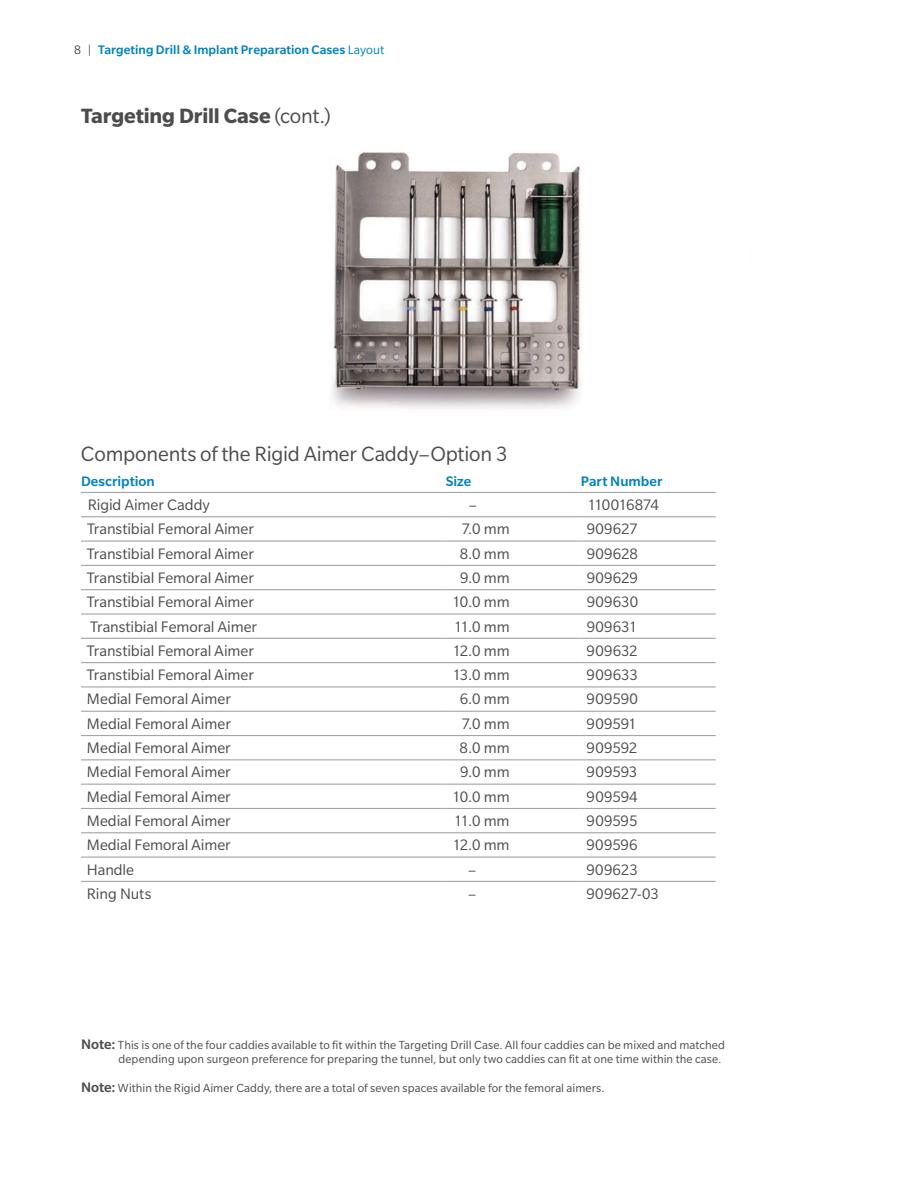
<style>
.page{position:relative;width:918px;height:1188px;background:#fff}
.page>*{position:absolute;margin:0;border:0;box-sizing:border-box;transform-origin:0 0}
.t1{font:22.5px "Slate Pro";letter-spacing:-.01em;color:#4b4c4d}
.t2{font:700 22.5px "Slate Pro";letter-spacing:-.005em;color:#4b4c4d}
.t3{font:16.5px "Slate Pro";letter-spacing:-.005em;color:#4b4c4d}
.t4{font:16.5px "Slate Pro";letter-spacing:-.045em;color:#4b4c4d}
.t5{font:500 15px "Slate Pro";color:#0083bf}
.t6{font:500 13.5px "Slate Pro";letter-spacing:.005em;color:#0083bf}
.t7{font:12.75px/15px "Slate Pro";letter-spacing:.005em;color:#4b4c4d;text-align:right}
.s1{font-weight:400;color:#4b4c4d}
.s2{font-weight:400}
.s3{font-weight:500;font-size:15px}
</style>
<div class="page">
<img style="left:332px;top:152px;width:251px;height:257px">
<hr style="left:81px;top:541px;width:365px;height:1px;background:#a3a4a8">
<hr style="left:81px;top:565px;width:365px;height:1px;background:#a3a4a8">
<hr style="left:81px;top:589px;width:365px;height:1px;background:#a3a4a8">
<hr style="left:81px;top:613px;width:365px;height:2px;background:#a3a4a8">
<hr style="left:81px;top:638px;width:365px;height:1px;background:#a3a4a8">
<hr style="left:81px;top:662px;width:365px;height:1px;background:#a3a4a8">
<hr style="left:81px;top:686px;width:365px;height:2px;background:#a3a4a8">
<hr style="left:81px;top:711px;width:365px;height:1px;background:#a3a4a8">
<hr style="left:81px;top:735px;width:365px;height:1px;background:#a3a4a8">
<hr style="left:81px;top:759px;width:365px;height:1px;background:#a3a4a8">
<hr style="left:81px;top:784px;width:365px;height:1px;background:#a3a4a8">
<hr style="left:81px;top:808px;width:365px;height:1px;background:#a3a4a8">
<hr style="left:81px;top:832px;width:365px;height:1px;background:#a3a4a8">
<hr style="left:81px;top:857px;width:365px;height:1px;background:#a3a4a8">
<hr style="left:81px;top:881px;width:365px;height:1px;background:#a3a4a8">
<hr style="left:446px;top:541px;width:135px;height:1px;background:#a3a4a8">
<hr style="left:581px;top:541px;width:135px;height:1px;background:#a3a4a8">
<hr style="left:446px;top:565px;width:135px;height:1px;background:#a3a4a8">
<hr style="left:581px;top:565px;width:135px;height:1px;background:#a3a4a8">
<hr style="left:446px;top:589px;width:135px;height:1px;background:#a3a4a8">
<hr style="left:581px;top:589px;width:135px;height:1px;background:#a3a4a8">
<hr style="left:446px;top:613px;width:135px;height:2px;background:#a3a4a8">
<hr style="left:581px;top:613px;width:135px;height:2px;background:#a3a4a8">
<hr style="left:446px;top:638px;width:135px;height:1px;background:#a3a4a8">
<hr style="left:581px;top:638px;width:135px;height:1px;background:#a3a4a8">
<hr style="left:446px;top:662px;width:135px;height:1px;background:#a3a4a8">
<hr style="left:581px;top:662px;width:135px;height:1px;background:#a3a4a8">
<hr style="left:446px;top:686px;width:135px;height:2px;background:#a3a4a8">
<hr style="left:581px;top:686px;width:135px;height:2px;background:#a3a4a8">
<hr style="left:446px;top:711px;width:135px;height:1px;background:#a3a4a8">
<hr style="left:581px;top:711px;width:135px;height:1px;background:#a3a4a8">
<hr style="left:446px;top:735px;width:135px;height:1px;background:#a3a4a8">
<hr style="left:581px;top:735px;width:135px;height:1px;background:#a3a4a8">
<hr style="left:446px;top:759px;width:135px;height:1px;background:#a3a4a8">
<hr style="left:581px;top:759px;width:135px;height:1px;background:#a3a4a8">
<hr style="left:446px;top:784px;width:135px;height:1px;background:#a3a4a8">
<hr style="left:581px;top:784px;width:135px;height:1px;background:#a3a4a8">
<hr style="left:446px;top:808px;width:135px;height:1px;background:#a3a4a8">
<hr style="left:581px;top:808px;width:135px;height:1px;background:#a3a4a8">
<hr style="left:446px;top:832px;width:135px;height:1px;background:#a3a4a8">
<hr style="left:581px;top:832px;width:135px;height:1px;background:#a3a4a8">
<hr style="left:446px;top:857px;width:135px;height:1px;background:#a3a4a8">
<hr style="left:581px;top:857px;width:135px;height:1px;background:#a3a4a8">
<hr style="left:446px;top:881px;width:135px;height:1px;background:#a3a4a8">
<hr style="left:581px;top:881px;width:135px;height:1px;background:#a3a4a8">
<hr style="left:81px;top:492px;width:365px;height:1px;background:#a3a4a8">
<hr style="left:446px;top:492px;width:135px;height:1px;background:#a3a4a8">
<hr style="left:581px;top:492px;width:135px;height:1px;background:#a3a4a8">
<hr style="left:81px;top:516px;width:365px;height:1px;background:#a3a4a8">
<hr style="left:446px;top:516px;width:135px;height:1px;background:#a3a4a8">
<hr style="left:581px;top:516px;width:135px;height:1px;background:#a3a4a8">
<p class="t6" style="left:74px;top:42px;width:312px"><span class="s1">8 |</span> Targeting Drill &amp; Implant Preparation Cases <span class="s2">Layout</span></p>
<p class="t2" style="left:81px;top:104px;width:251px">Targeting Drill Case <span class="s2">(cont.)</span></p>
<p class="t1" style="left:81px;top:443px;width:428px">Components of the Rigid Aimer Caddy–Option 3</p>
<p class="t5" style="left:81px;top:473px;width:75px">Description</p>
<p class="t5" style="left:446px;top:473px;width:27px">Size</p>
<p class="t5" style="left:581px;top:473px;width:83px">Part Number</p>
<p class="t3" style="left:88px;top:496px;width:124px">Rigid Aimer Caddy</p>
<p class="t3" style="left:469px;top:496px;width:10px">–</p>
<p class="t4" style="left:587px;top:496px;width:73px">110016874</p>
<p class="t3" style="left:87px;top:521px;width:168px">Transtibial Femoral Aimer</p>
<p class="t3" style="left:461px;top:521px;width:50px">7.0 mm</p>
<p class="t3" style="left:587px;top:521px;width:52px">909627</p>
<p class="t3" style="left:87px;top:545px;width:168px">Transtibial Femoral Aimer</p>
<p class="t3" style="left:460px;top:545px;width:52px">8.0 mm</p>
<p class="t3" style="left:587px;top:545px;width:53px">909628</p>
<p class="t3" style="left:87px;top:569px;width:168px">Transtibial Femoral Aimer</p>
<p class="t3" style="left:460px;top:569px;width:51px">9.0 mm</p>
<p class="t3" style="left:587px;top:569px;width:53px">909629</p>
<p class="t3" style="left:87px;top:593px;width:168px">Transtibial Femoral Aimer</p>
<p class="t3" style="left:452px;top:593px;width:59px">10.0 mm</p>
<p class="t3" style="left:587px;top:593px;width:53px">909630</p>
<p class="t3" style="left:90px;top:618px;width:168px">Transtibial Femoral Aimer</p>
<p class="t3" style="left:454px;top:618px;width:57px">11.0 mm</p>
<p class="t3" style="left:587px;top:618px;width:52px">909631</p>
<p class="t3" style="left:87px;top:642px;width:168px">Transtibial Femoral Aimer</p>
<p class="t3" style="left:452px;top:642px;width:59px">12.0 mm</p>
<p class="t3" style="left:587px;top:642px;width:53px">909632</p>
<p class="t3" style="left:87px;top:666px;width:168px">Transtibial Femoral Aimer</p>
<p class="t3" style="left:452px;top:666px;width:59px">13.0 mm</p>
<p class="t3" style="left:587px;top:666px;width:53px">909633</p>
<p class="t3" style="left:87px;top:691px;width:145px">Medial Femoral Aimer</p>
<p class="t3" style="left:460px;top:691px;width:52px">6.0 mm</p>
<p class="t3" style="left:587px;top:691px;width:53px">909590</p>
<p class="t3" style="left:87px;top:715px;width:145px">Medial Femoral Aimer</p>
<p class="t3" style="left:461px;top:715px;width:50px">7.0 mm</p>
<p class="t3" style="left:587px;top:715px;width:52px">909591</p>
<p class="t3" style="left:87px;top:739px;width:145px">Medial Femoral Aimer</p>
<p class="t3" style="left:460px;top:739px;width:52px">8.0 mm</p>
<p class="t3" style="left:587px;top:739px;width:52px">909592</p>
<p class="t3" style="left:87px;top:764px;width:145px">Medial Femoral Aimer</p>
<p class="t3" style="left:460px;top:764px;width:51px">9.0 mm</p>
<p class="t3" style="left:587px;top:764px;width:52px">909593</p>
<p class="t3" style="left:87px;top:788px;width:145px">Medial Femoral Aimer</p>
<p class="t3" style="left:452px;top:788px;width:59px">10.0 mm</p>
<p class="t3" style="left:587px;top:788px;width:53px">909594</p>
<p class="t3" style="left:87px;top:812px;width:145px">Medial Femoral Aimer</p>
<p class="t3" style="left:454px;top:812px;width:57px">11.0 mm</p>
<p class="t3" style="left:587px;top:812px;width:52px">909595</p>
<p class="t3" style="left:87px;top:837px;width:145px">Medial Femoral Aimer</p>
<p class="t3" style="left:452px;top:837px;width:59px">12.0 mm</p>
<p class="t3" style="left:587px;top:837px;width:53px">909596</p>
<p class="t3" style="left:87px;top:861px;width:49px">Handle</p>
<p class="t3" style="left:468px;top:861px;width:10px">–</p>
<p class="t3" style="left:587px;top:861px;width:53px">909623</p>
<p class="t3" style="left:87px;top:885px;width:66px">Ring Nuts</p>
<p class="t3" style="left:468px;top:885px;width:10px">–</p>
<p class="t3" style="left:587px;top:885px;width:74px">909627-03</p>
<p class="t7" style="left:81px;top:1037px;width:646px"><span class="s3">Note:</span> This is one of the four caddies available to fit within the Targeting Drill Case. All four caddies can be mixed and matched depending upon surgeon preference for preparing the tunnel, but only two caddies can fit at one time within the case.</p>
<p class="t7" style="left:81px;top:1080px;width:525px"><span class="s3">Note:</span> Within the Rigid Aimer Caddy, there are a total of seven spaces available for the femoral aimers.</p>
</div>
